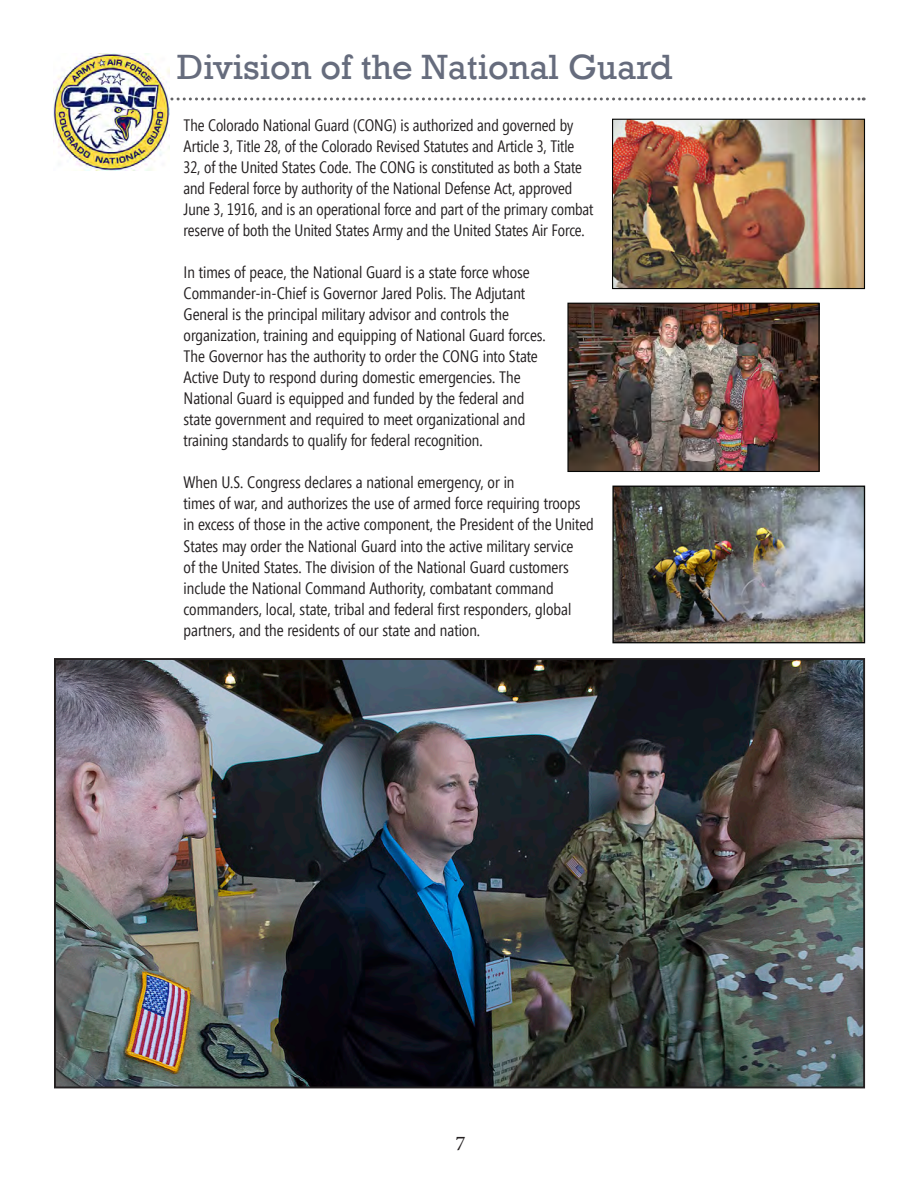
<style>
.page{position:relative;width:918px;height:1188px;background:#fff}
.page>*{position:absolute;margin:0;border:0;box-sizing:border-box;transform-origin:0 0}
.t1{font:36px "Rockwell";color:#666c7d}
.t2{font:21px "Minion Pro";color:#231f20}
.t3{font:16.5px/21px "Segoe Condensed";color:#231f20}
</style>
<div class="page">
<img style="left:57px;top:661px;width:805px;height:424px">
<div style="left:54px;top:658px;width:811px;height:430px;border:2px solid #231f20"></div>
<img style="left:614px;top:121px;width:249px;height:166px">
<div style="left:612px;top:119px;width:253px;height:170px;border:1px solid #040503"></div>
<img style="left:569px;top:305px;width:249px;height:165px">
<div style="left:567px;top:303px;width:253px;height:169px;border:1px solid #040503"></div>
<img style="left:614px;top:488px;width:249px;height:153px">
<div style="left:612px;top:486px;width:253px;height:157px;border:1px solid #050605"></div>
<svg style="left:170px;top:97px;width:694px;height:3px"></svg>
<img style="left:53px;top:54px;width:117px;height:117px">
<p class="t1" style="left:177px;top:46px;width:497px">Division of the National Guard</p>
<p class="t3" style="left:184px;top:115px;width:411px">The Colorado National Guard (CONG) is authorized and governed by Article 3, Title 28, of the Colorado Revised Statutes and Article 3, Title 32, of the United States Code. The CONG is constituted as both a State and Federal force by authority of the National Defense Act, approved June 3, 1916, and is an operational force and part of the primary combat reserve of both the United States Army and the United States Air Force.</p>
<p class="t3" style="left:184px;top:262px;width:364px">In times of peace, the National Guard is a state force whose Commander-in-Chief is Governor Jared Polis. The Adjutant General is the principal military advisor and controls the organization, training and equipping of National Guard forces.<br>The Governor has the authority to order the CONG into State Active Duty to respond during domestic emergencies. The National Guard is equipped and funded by the federal and state government and required to meet organizational and training standards to qualify for federal recognition.</p>
<p class="t3" style="left:184px;top:472px;width:412px">When U.S. Congress declares a national emergency, or in<br>times of war, and authorizes the use of armed force requiring troops in excess of those in the active component, the President of the United States may order the National Guard into the active military service<br>of the United States. The division of the National Guard customers include the National Command Authority, combatant command commanders, local, state, tribal and federal first responders, global partners, and the residents of our state and nation.</p>
<p class="t2" style="left:456px;top:1129px;width:12px">7</p>
</div>
